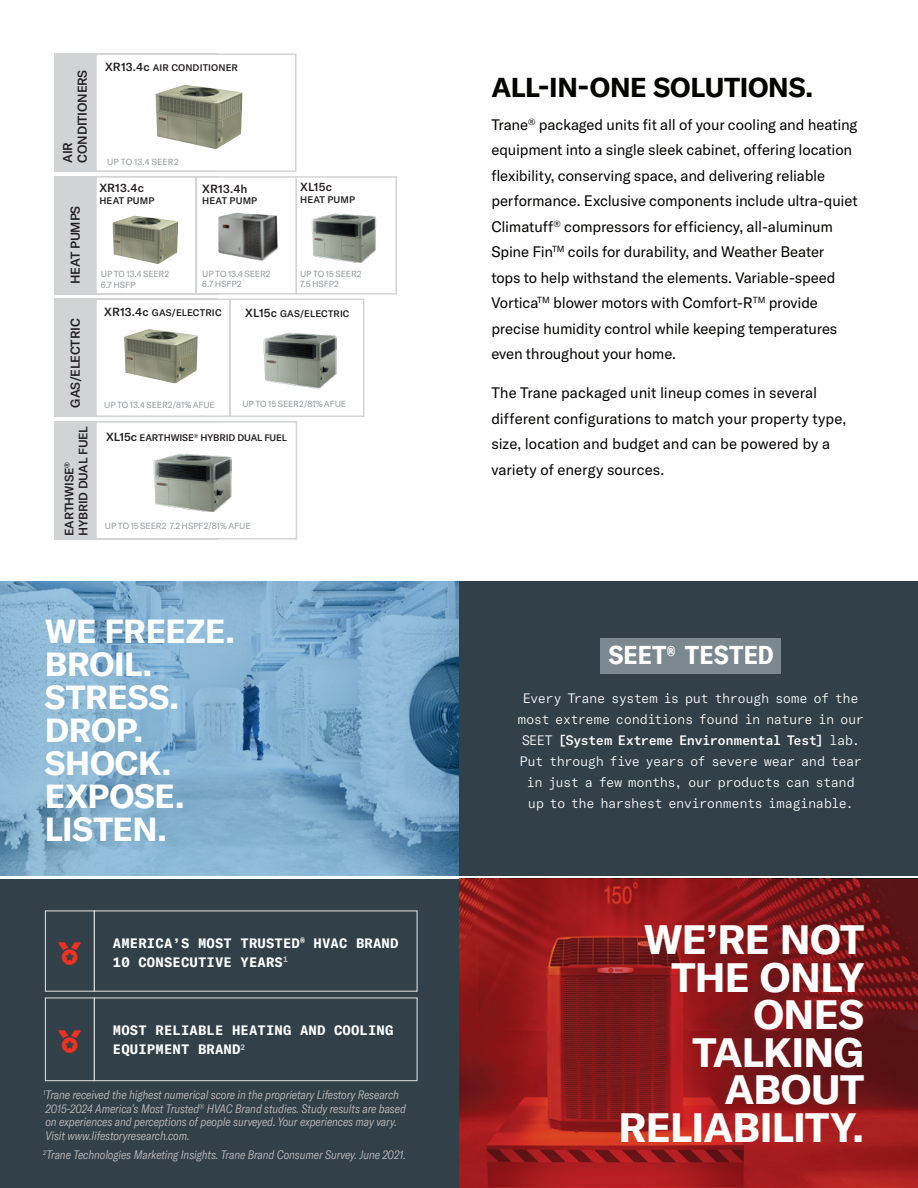
<style>
.page{position:relative;width:918px;height:1188px;background:#fff}
.page>*{position:absolute;margin:0;border:0;box-sizing:border-box;transform-origin:0 0}
.t1{font:700 40.5px/37.5px "GT America";letter-spacing:-.02em;color:#fff;text-align:right}
.t2{font:700 33px/33px "GT America";letter-spacing:-.01em;color:#fff}
._13_15_6_Headline{font:700 27px "GT America";letter-spacing:-.01em;color:#040503}
.t3{font:700 25.5px "GT America Mono";letter-spacing:-.05em;color:#fff}
._10_17_Body_Text{font:15px/25.5px "GT America";letter-spacing:-.01em;color:#040503}
.t4{font:300 13.5px/21px "GT America Mono";letter-spacing:-.05em;color:#fff;text-align:center}
.t5{font:700 13.5px/19px "GT America Mono";letter-spacing:.01em;color:#fff}
._8_10_Product_-_BLK{font:500 12.6px "GT America";letter-spacing:-.015em;color:#231f20}
.t6{font:italic 300 condensed 12px/13.5px "GT America";letter-spacing:-.005em;color:#bfbcbc}
._8_10_Product_-_BLK-2{font:500 12px "GT America";letter-spacing:-.015em;color:#231f20}
._8_10_Product_-_BLK-3{font:500 11.7px "GT America";letter-spacing:.005em;color:#231f20}
._8_10_Product_-_BLK-4{font:500 9.45px "GT America";letter-spacing:.01em;color:#231f20}
._6_16_Rating{font:8.7px "GT America";letter-spacing:-.015em;color:#979c9e}
._6_16_Rating-2{font:8.7px "GT America";letter-spacing:.005em;color:#979c9e}
.s1{font-size:11.7px}
.s2{font-size:9.3px}
.s3{font-weight:500}
</style>
<div class="page">
<div style="left:459px;top:581px;width:459px;height:295px;background:#324049"></div>
<svg style="left:0;top:581px;width:459px;height:295px;background:#7dabcb"></svg>
<div style="left:601px;top:639px;width:180px;height:35px;background:#7c888f"></div>
<div style="left:0;top:879px;width:459px;height:309px;background:#324049"></div>
<svg style="left:459px;top:879px;width:459px;height:309px;background:#8c191a"></svg>
<div style="left:45px;top:910px;width:50px;height:82px;border:1px solid #d1d3d4"></div>
<div style="left:45px;top:997px;width:50px;height:84px;border:1px solid #d1d3d4"></div>
<div style="left:94px;top:910px;width:324px;height:82px;border:1px solid #d1d3d4"></div>
<div style="left:94px;top:997px;width:324px;height:84px;border:1px solid #d1d3d4"></div>
<div style="left:54px;top:53px;width:164px;height:119px;background:#d1d3d4"></div>
<div style="left:54px;top:176px;width:164px;height:119px;background:#d1d3d4"></div>
<div style="left:54px;top:299px;width:164px;height:118px;background:#d1d3d4"></div>
<div style="left:54px;top:421px;width:164px;height:118px;background:#d1d3d4"></div>
<div style="left:296px;top:176px;width:101px;height:119px;background:#fff;border:1px solid #d1d3d4"></div>
<div style="left:196px;top:176px;width:101px;height:119px;background:#fff;border:1px solid #d1d3d4"></div>
<div style="left:229px;top:299px;width:135px;height:118px;background:#fff;border:1px solid #d1d3d4"></div>
<div style="left:95px;top:53px;width:202px;height:119px;background:#fff;border:1px solid #d1d3d4"></div>
<div style="left:95px;top:176px;width:102px;height:119px;background:#fff;border:1px solid #d1d3d4"></div>
<div style="left:95px;top:299px;width:135px;height:118px;background:#fff;border:1px solid #d1d3d4"></div>
<div style="left:95px;top:421px;width:202px;height:118px;background:#fff;border:1px solid #d1d3d4"></div>
<img style="left:156px;top:85px;width:86px;height:64px">
<img style="left:113px;top:216px;width:65px;height:48px">
<img style="left:218px;top:213px;width:60px;height:48px">
<img style="left:311px;top:213px;width:66px;height:50px">
<img style="left:154px;top:453px;width:78px;height:59px">
<img style="left:124px;top:329px;width:74px;height:54px">
<img style="left:263px;top:332px;width:73px;height:56px">
<p class="_8_10_Product_-_BLK" style="left:75px;top:163px;width:95px;rotate:-90deg">CONDITIONERS</p>
<p class="_8_10_Product_-_BLK" style="left:60px;top:163px;width:22px;rotate:-90deg">AIR</p>
<p class="_8_10_Product_-_BLK" style="left:68px;top:284px;width:80px;rotate:-90deg">HEAT PUMPS</p>
<p class="_8_10_Product_-_BLK" style="left:68px;top:408px;width:91px;rotate:-90deg">GAS/ELECTRIC</p>
<p class="_8_10_Product_-_BLK-2" style="left:76px;top:536px;width:111px;rotate:-90deg">HYBRID DUAL FUEL</p>
<p class="_8_10_Product_-_BLK-2" style="left:62px;top:536px;width:76px;rotate:-90deg">EARTHWISE<sup>®</sup></p>
<p class="_8_10_Product_-_BLK-4" style="left:105px;top:62px;width:134px"><span class="s1">XR13.4c</span> AIR CONDITIONER</p>
<p class="_6_16_Rating-2" style="left:107px;top:157px;width:73px">UP TO 13.4 SEER2</p>
<p class="_8_10_Product_-_BLK-3" style="left:99px;top:181px;width:46px">XR13.4c</p>
<p class="_8_10_Product_-_BLK-4" style="left:99px;top:195px;width:56px">HEAT PUMP</p>
<p class="_8_10_Product_-_BLK-3" style="left:202px;top:181px;width:47px">XR13.4h</p>
<p class="_8_10_Product_-_BLK-4" style="left:202px;top:195px;width:56px">HEAT PUMP</p>
<p class="_6_16_Rating" style="left:101px;top:269px;width:70px">UP TO 13.4 SEER2</p>
<p class="_6_16_Rating" style="left:101px;top:279px;width:36px">6.7 HSFP</p>
<p class="_6_16_Rating" style="left:202px;top:268px;width:70px">UP TO 13.4 SEER2</p>
<p class="_6_16_Rating" style="left:202px;top:279px;width:41px">6.7 HSFP2</p>
<p class="_8_10_Product_-_BLK-3" style="left:300px;top:180px;width:33px">XL15c</p>
<p class="_8_10_Product_-_BLK-4" style="left:300px;top:194px;width:56px">HEAT PUMP</p>
<p class="_6_16_Rating" style="left:300px;top:269px;width:63px">UP TO 15 SEER2</p>
<p class="_6_16_Rating" style="left:300px;top:279px;width:40px">7.5 HSFP2</p>
<p class="_8_10_Product_-_BLK-4" style="left:104px;top:307px;width:119px"><span class="s1">XR13.4c</span> GAS/ELECTRIC</p>
<p class="_8_10_Product_-_BLK-4" style="left:245px;top:308px;width:106px"><span class="s1">XL15c</span> GAS/ELEC<span class="s2">TRIC</span></p>
<p class="_6_16_Rating" style="left:104px;top:399px;width:112px">UP TO 13.4 SEER2/81% AFUE</p>
<p class="_6_16_Rating" style="left:242px;top:399px;width:105px">UP TO 15 SEER2/81% AFUE</p>
<p class="_8_10_Product_-_BLK-4" style="left:106px;top:432px;width:182px"><span class="s1">XL15c</span> EARTHWISE<sup>®</sup> HYBRID DUAL <span class="s2">FUEL</span></p>
<p class="_6_16_Rating" style="left:105px;top:521px;width:147px">UP TO 15 SEER2 7.2 HSPF2/81% AFUE</p>
<h2 class="t2" style="left:45px;top:614px;width:192px">WE FREEZE.<br>BROIL.<br>STRESS.<br>DROP.<br>SHOCK.<br>EXPOSE.<br>LISTEN.</h2>
<p class="t5" style="left:113px;top:934px;width:287px">AMERICA’S MOST TRUSTED<sup>®</sup> HVAC BRAND<br>10 CONSECUTIVE YEARS<sup>1</sup></p>
<p class="t5" style="left:113px;top:1021px;width:282px">MOST RELIABLE HEATING AND COOLING<br>EQUIPMENT BRAND<sup>2</sup></p>
<p class="t6" style="left:43px;top:1088px;width:364px"><sup>1</sup>Trane received the highest numerical score in the proprietary Lifestory Research 2015-2024 America’s Most Trusted<sup>®</sup> HVAC Brand studies. Study results are based on experiences and perceptions of people surveyed. Your experiences may vary.<br>Visit www.lifestoryresearch.com.</p>
<p class="t6" style="left:43px;top:1148px;width:364px"><sup>2</sup>Trane Technologies Marketing Insights. Trane Brand Consumer Survey. June 2021.</p>
<p class="_13_15_6_Headline" style="left:491px;top:70px;width:323px">ALL-IN-ONE SOLUTIONS.</p>
<p class="_10_17_Body_Text" style="left:491px;top:112px;width:368px">Trane<sup>®</sup> packaged units fit all of your cooling and heating equipment into a single sleek cabinet, offering location flexibility, conserving space, and delivering reliable performance. Exclusive components include ultra-quiet Climatuff<sup>®</sup> compressors for efficiency, all-aluminum Spine Fin<sup>TM</sup> coils for durability, and Weather Beater<br>tops to help withstand the elements. Variable-speed Vortica<sup>TM</sup> blower motors with Comfort‑R<sup>TM</sup> provide precise humidity control while keeping temperatures even throughout your home.</p>
<p class="_10_17_Body_Text" style="left:491px;top:380px;width:356px">The Trane packaged unit lineup comes in several different configurations to match your property type, size, location and budget and can be powered by a variety of energy sources.</p>
<h3 class="t3" style="left:608px;top:640px;width:167px">SEET<sup>®</sup> TESTED</h3>
<p class="t4" style="left:518px;top:688px;width:348px">Every Trane system is put through some of the most extreme conditions found in nature in our SEET <span class="s3">[System Extreme Environmental Test]</span> lab.<br>Put through five years of severe wear and tear in just a few months, our products can stand up to the harshest environments imaginable.</p>
<h1 class="t1" style="left:619px;top:921px;width:247px">WE’RE NOT<br>THE ONLY<br>ONES<br>TALKING<br>ABOUT<br>RELIABILITY.</h1>
</div>
